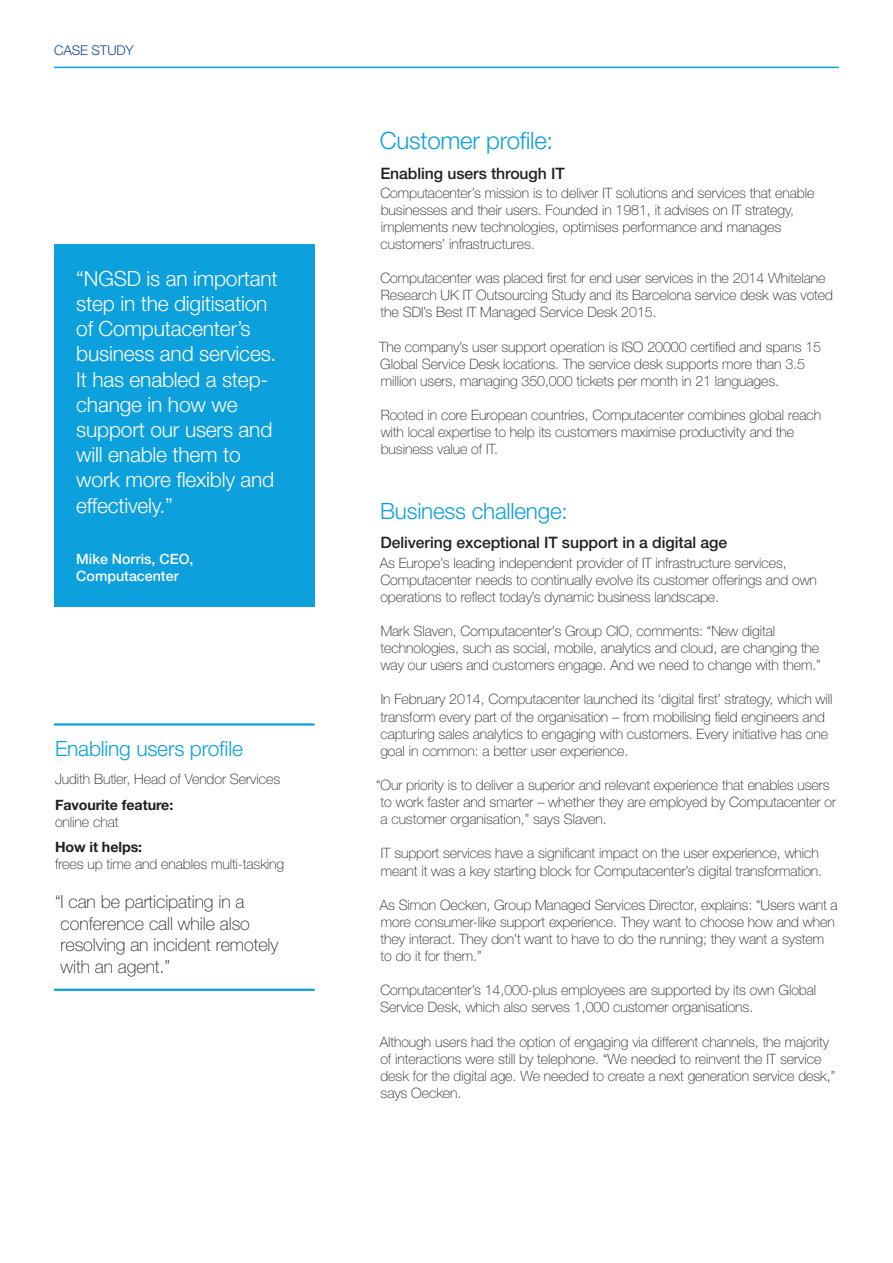
<style>
.page{position:relative;width:893px;height:1263px;background:#fff}
.page>*{position:absolute;margin:0;border:0;box-sizing:border-box;transform-origin:0 0}
.t1{font:300 24px "Helvetica Neue LT Std";letter-spacing:-.01em;color:#0ca0dc}
.t2{font:300 22.5px "Helvetica Neue LT Std";letter-spacing:-.01em;color:#0ca0dc}
.t3{font:300 21px/25.2px "Helvetica Neue LT Std";letter-spacing:-.01em;color:#fff}
.t4{font:300 21px "Helvetica Neue LT Std";letter-spacing:-.01em;color:#0ca0dc}
.t5{font:100 18px/21.6px "Helvetica Neue LT Std";letter-spacing:-.005em;color:#231f20}
.t6{font:500 15.75px "Helvetica Neue LT Std";letter-spacing:-.005em;color:#231f20}
.t7{font:100 14.25px/17.1px "Helvetica Neue LT Std";letter-spacing:-.005em;color:#231f20}
.t8{font:500 14.25px/17.1px "Helvetica Neue LT Std";color:#fff}
.t9{font:700 14.25px "Helvetica Neue LT Std";letter-spacing:-.005em;color:#231f20}
.t10{font:300 13.5px "Helvetica Neue LT Std";letter-spacing:-.01em;color:#17468e}
</style>
<div class="page">
<hr style="left:54px;top:67px;width:785px;height:1px;background:#0ca0dc">
<div style="left:54px;top:244px;width:261px;height:363px;background:#0ca0dc"></div>
<hr style="left:54px;top:723px;width:261px;height:3px;background:#0ca0dc">
<hr style="left:54px;top:989px;width:261px;height:2px;background:#0ca0dc">
<p class="t10" style="left:54px;top:42px;width:81px">CASE STUDY</p>
<h3 class="t3" style="left:76px;top:265px;width:203px">“NGSD is an important step in the digitisation of Computacenter’s business and services.<br>It has enabled a step&shy;change in how we support our users and will enable them to work more flexibly and effectively.”</h3>
<p class="t8" style="left:76px;top:550px;width:119px">Mike Norris, CEO,<br>Computacenter</p>
<h3 class="t4" style="left:55px;top:736px;width:189px">Enabling users profile</h3>
<p class="t7" style="left:55px;top:770px;width:227px">Judith Butler, Head of Vendor Services</p>
<p class="t9" style="left:55px;top:796px;width:120px">Favourite feature:</p>
<p class="t7" style="left:55px;top:813px;width:65px">online chat</p>
<p class="t9" style="left:55px;top:838px;width:89px">How it helps:</p>
<p class="t7" style="left:55px;top:856px;width:231px">frees up time and enables multi-tasking</p>
<p class="t5" style="left:61px;top:891px;width:219px;text-indent:-6px">“I can be participating in a conference call while also resolving an incident remotely with an agent.”</p>
<h1 class="t1" style="left:380px;top:126px;width:175px">Customer profile:</h1>
<p class="t6" style="left:380px;top:163px;width:186px">Enabling users through IT</p>
<p class="t7" style="left:380px;top:184px;width:436px">Computacenter’s mission is to deliver IT solutions and services that enable businesses and their users. Founded in 1981, it advises on IT strategy, implements new technologies, optimises performance and manages customers’ infrastructures.</p>
<p class="t7" style="left:380px;top:270px;width:454px">Computacenter was placed first for end user services in the 2014 Whitelane<br>Research UK IT Outsourcing Study and its Barcelona service desk was voted the SDI’s Best IT Managed Service Desk 2015.</p>
<p class="t7" style="left:379px;top:338px;width:444px">The company’s user support operation is ISO 20000 certified and spans 15<br>Global Service Desk locations. The service desk supports more than 3.5 million users, managing 350,000 tickets per month in 21 languages.</p>
<p class="t7" style="left:381px;top:406px;width:442px">Rooted in core European countries, Computacenter combines global reach with local expertise to help its customers maximise productivity and the business value of IT.</p>
<h2 class="t2" style="left:380px;top:497px;width:189px">Business challenge:</h2>
<p class="t6" style="left:380px;top:533px;width:348px">Delivering exceptional IT support in a digital age</p>
<p class="t7" style="left:380px;top:554px;width:439px">As Europe’s leading independent provider of IT infrastructure services,<br>Computacenter needs to continually evolve its customer offerings and own operations to reflect today’s dynamic business landscape.</p>
<p class="t7" style="left:381px;top:622px;width:442px">Mark Slaven, Computacenter’s Group CIO, comments: “New digital technologies, such as social, mobile, analytics and cloud, are changing the way our users and customers engage. And we need to change with them.”</p>
<p class="t7" style="left:380px;top:691px;width:454px">In February 2014, Computacenter launched its ‘digital first’ strategy, which will transform every part of the organisation – from mobilising field engineers and capturing sales analytics to engaging with customers. Every initiative has one goal in common: a better user experience.</p>
<p class="t7" style="left:376px;top:776px;width:461px">“Our priority is to deliver a superior and relevant experience that enables users to work faster and smarter – whether they are employed by Computacenter or a customer organisation,” says Slaven.</p>
<p class="t7" style="left:381px;top:845px;width:443px">IT support services have a significant impact on the user experience, which meant it was a key starting block for Computacenter’s digital transformation.</p>
<p class="t7" style="left:380px;top:896px;width:459px">As Simon Oecken, Group Managed Services Director, explains: “Users want a more consumer-like support experience. They want to choose how and when they interact. They don’t want to have to do the running; they want a system to do it for them.”</p>
<p class="t7" style="left:380px;top:981px;width:437px">Computacenter’s 14,000-plus employees are supported by its own Global<br>Service Desk, which also serves 1,000 customer organisations.</p>
<p class="t7" style="left:380px;top:1033px;width:457px">Although users had the option of engaging via different channels, the majority of interactions were still by telephone. “We needed to reinvent the IT service desk for the digital age. We needed to create a next generation service desk,” says Oecken.</p>
</div>
